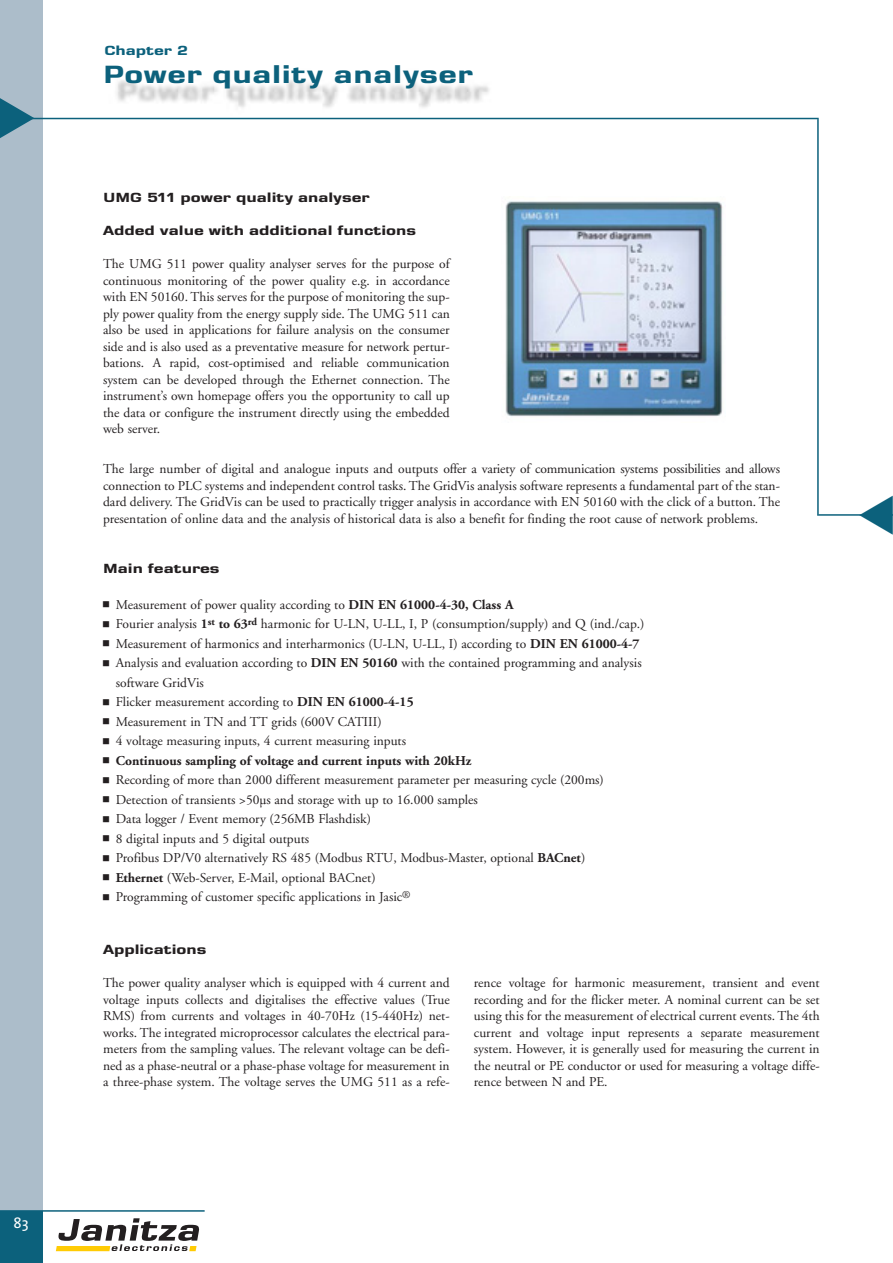
<style>
.page{position:relative;width:893px;height:1263px;background:#fff}
.page>*{position:absolute;margin:0;border:0;box-sizing:border-box;transform-origin:0 0}
.t1{font:700 24px "Seat Eurostile";letter-spacing:.025em;color:#0c617c}
.t2{font:15px "The Sans";color:#fff}
.t3{font:13.5px/16.5px "Adobe Garamond";color:#231f20;text-align:justify}
.t4{font:700 13.5px "Adobe Garamond";color:#231f20}
.t5{font:700 12.75px "Seat Eurostile";color:#231f20}
.t6{font:700 12.75px "Seat Eurostile";color:#0c617c}
.s1{font-weight:700}
</style>
<div class="page">
<svg style="left:56px;top:1218px;width:143px;height:33px"></svg>
<div style="left:0;top:0;width:42px;height:1263px;background:#acbdca"></div>
<div style="left:0;top:1211px;width:42px;height:52px;background:#0c617c"></div>
<img style="left:107px;top:80px;width:660px;height:40px">
<hr style="left:1px;top:118px;width:818px;height:1px;background:#0c617c">
<hr style="left:817px;top:119px;width:2px;height:396px;background:#0c617c">
<hr style="left:817px;top:514px;width:76px;height:2px;background:#0c617c">
<hr style="left:0;top:1210px;width:205px;height:2px;background:#0c617c">
<img style="left:505px;top:201px;width:218px;height:216px">
<svg style="left:1px;top:117px;width:33px;height:3px"></svg>
<svg style="left:860px;top:514px;width:33px;height:2px"></svg>
<p class="t2" style="left:14px;top:1210px;width:17px">83</p>
<p class="t6" style="left:104px;top:45px;width:85px">Chapter 2</p>
<h1 class="t1" style="left:103px;top:66px;width:371px">Power quality analyser</h1>
<p class="t5" style="left:103px;top:193px;width:268px">UMG 511 power quality analyser</p>
<p class="t5" style="left:103px;top:226px;width:315px">Added value with additional functions</p>
<p class="t3" style="left:103px;top:257px;width:348px">The UMG 511 power quality analyser serves for the purpose of continuous monitoring of the power quality e.g. in accordance with EN 50160. This serves for the purpose of monitoring the sup&shy;ply power quality from the energy supply side. The UMG 511 can also be used in applications for failure analysis on the consumer side and is also used as a preventative measure for network pertur&shy;bations. A rapid, cost-optimised and reliable communication system can be developed through the Ethernet connection. The instrument’s own homepage offers you the opportunity to call up the data or configure the instrument directly using the embedded web server.</p>
<p class="t3" style="left:103px;top:462px;width:678px">The large number of digital and analogue inputs and outputs offer a variety of communication systems possibilities and allows connection to PLC systems and independent control tasks. The GridVis analysis software represents a fundamental part of the stan&shy;dard delivery. The GridVis can be used to practically trigger analysis in accordance with EN 50160 with the click of a button. The presentation of online data and the analysis of historical data is also a benefit for finding the root cause of network problems.</p>
<p class="t5" style="left:103px;top:563px;width:118px">Main features</p>
<p class="t3" style="left:116px;top:596px;width:530px;line-height:19.5px;text-align:left">Measurement of power quality according to <span class="s1">DIN EN 61000-4-30, Class A<br></span>Fourier analysis <span class="s1">1</span><sup>st</sup> <span class="s1">to 63</span><sup>rd</sup> harmonic for U-LN, U-LL, I, P (consumption/supply) and Q (ind./cap.)<br>Measurement of harmonics and interharmonics (U-LN, U-LL, I) according to <span class="s1">DIN EN 61000-4-7<br></span>Analysis and evaluation according to <span class="s1">DIN EN 50160</span> with the contained programming and analysis software GridVis<br>Flicker measurement according to <span class="s1">DIN EN 61000-4-15<br></span>Measurement in TN and TT grids (600V CATIII)<br>4 voltage measuring inputs, 4 current measuring inputs</p>
<p class="t4" style="left:116px;top:755px;width:357px">Continuous sampling of voltage and current inputs with 20kHz</p>
<p class="t3" style="left:116px;top:772px;width:490px;line-height:19.5px;text-align:left">Recording of more than 2000 different measurement parameter per measuring cycle (200ms)<br>Detection of transients &gt;50μs and storage with up to 16.000 samples<br>Data logger / Event memory (256MB Flashdisk)<br>8 digital inputs and 5 digital outputs<br>Profibus DP/V0 alternatively RS 485 (Modbus RTU, Modbus-Master, optional <span class="s1">BACnet</span>)<br><span class="s1">Ethernet</span> (Web-Server, E-Mail, optional BACnet)<br>Programming of customer specific applications in Jasic<sup>®</sup></p>
<p class="t5" style="left:103px;top:945px;width:105px">Applications</p>
<p class="t3" style="left:103px;top:976px;width:348px">The power quality analyser which is equipped with 4 current and voltage inputs collects and digitalises the effective values (True RMS) from currents and voltages in 40-70Hz (15-440Hz) net&shy;works. The integrated microprocessor calculates the electrical para&shy;meters from the sampling values. The relevant voltage can be defi&shy;ned as a phase-neutral or a phase-phase voltage for measurement in a three-phase system. The voltage serves the UMG 511 as a refe-</p>
<p class="t3" style="left:474px;top:976px;width:347px">rence voltage for harmonic measurement, transient and event recording and for the flicker meter. A nominal current can be set using this for the measurement of electrical current events. The 4th current and voltage input represents a separate measurement system. However, it is generally used for measuring the current in the neutral or PE conductor or used for measuring a voltage diffe&shy;rence between N and PE.</p>
</div>
